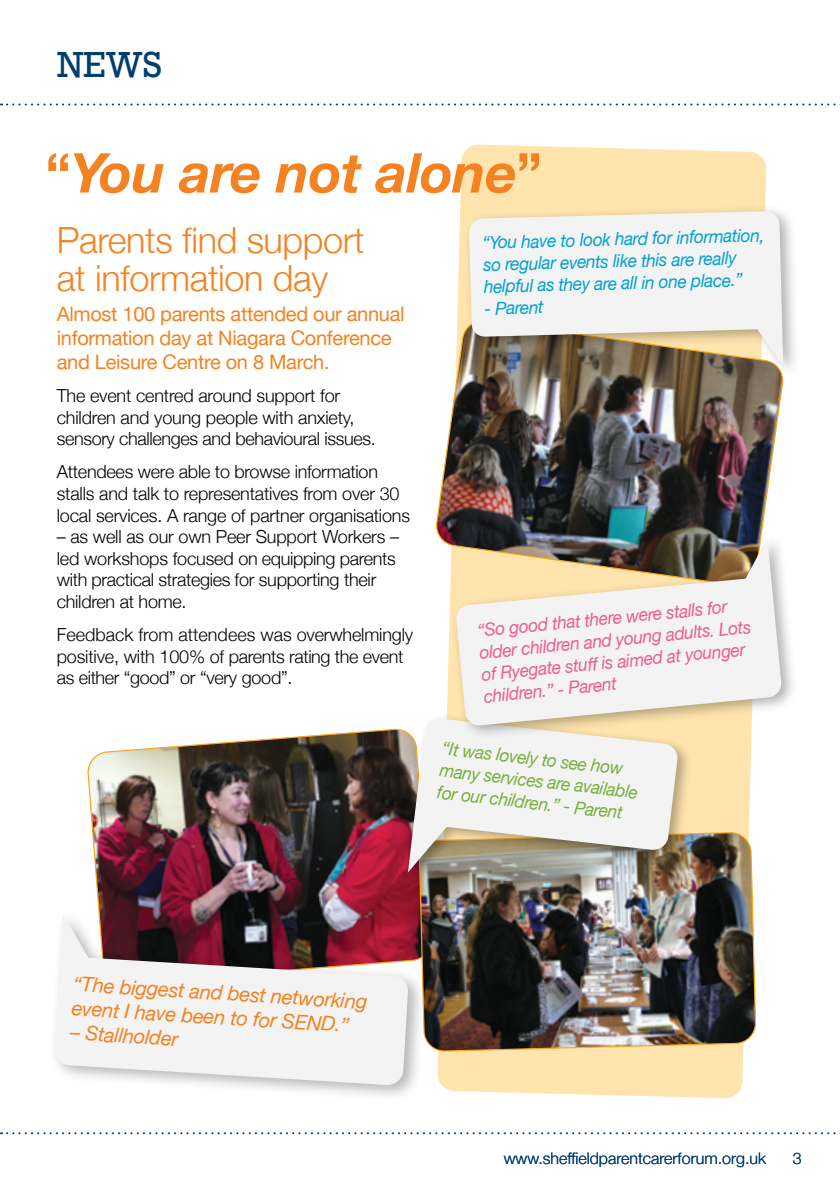
<style>
.page{position:relative;width:840px;height:1191px;background:#fff}
.page>*{position:absolute;margin:0;border:0;box-sizing:border-box;transform-origin:0 0}
.t1{font:italic 700 55px "Helvetica Neue";letter-spacing:-.01em;color:#f58220}
.t2{font:300 36px/38px "Helvetica Neue";letter-spacing:-.01em;color:#f58220}
.t3{font:34px "Rockwell";color:#003d71}
.t4{font:italic 20.2px/24.2px "Helvetica Neue";color:#f58220}
.t5{font:20px/24px "Helvetica Neue";letter-spacing:-.015em;color:#f58220}
.t6{font:300 18px/21.6px "Helvetica Neue";letter-spacing:-.01em;color:#000}
.t7{font:italic 18px/22.2px "Helvetica Neue";color:#f05b8e;scale:.96 1}
.t8{font:italic 18px/21.8px "Helvetica Neue";color:#00a1d0;scale:.96 1}
.t9{font:italic 18px/22px "Helvetica Neue";color:#74b13b;scale:.96 1}
.t10{font:300 16px "Helvetica Neue";color:#003d71}
.s1{font-style:normal}
</style>
<div class="page">
<svg style="left:437px;top:144px;width:329px;height:954px;fill:#ffe4ad"></svg>
<svg style="left:1px;top:1132px;width:839px;height:2px"></svg>
<svg style="left:1px;top:103px;width:839px;height:2px"></svg>
<img style="left:436px;top:320px;width:347px;height:266px">
<img style="left:87px;top:728px;width:332px;height:180px">
<img style="left:419px;top:832px;width:337px;height:219px">
<div style="left:463px;top:205px;width:336px;height:175px;background:#000;opacity:.3"></div>
<svg style="left:468px;top:211px;width:314px;height:155px;fill:#f3f3f4"></svg>
<div style="left:404px;top:712px;width:288px;height:172px;background:#000;opacity:.3"></div>
<svg style="left:408px;top:717px;width:270px;height:155px;fill:#f3f3f4"></svg>
<div style="left:451px;top:532px;width:346px;height:208px;background:#000;opacity:.3"></div>
<svg style="left:455px;top:538px;width:326px;height:188px;fill:#f3f3f4"></svg>
<div style="left:48px;top:908px;width:378px;height:194px;background:#000;opacity:.3"></div>
<svg style="left:54px;top:914px;width:354px;height:171px;fill:#f3f3f4"></svg>
<h3 class="t3" style="left:57px;top:44px;width:107px">NEWS</h3>
<h1 class="t1" style="left:45px;top:130px;width:498px"><span class="s1">“</span>You are not alone<span class="s1">”</span></h1>
<h2 class="t2" style="left:57px;top:219px;width:309px">Parents find support at information day</h2>
<p class="t5" style="left:57px;top:303px;width:349px">Almost 100 parents attended our annual information day at Niagara Conference and Leisure Centre on 8 March.</p>
<p class="t6" style="left:57px;top:383px;width:320px">The event centred around support for children and young people with anxiety, sensory challenges and behavioural issues.</p>
<p class="t6" style="left:57px;top:460px;width:354px">Attendees were able to browse information stalls and talk to representatives from over 30 local services. A range of partner organisations</p>
<p class="t6" style="left:57px;top:524px;width:343px">– as well as our own Peer Support Workers – led workshops focused on equipping parents with practical strategies for supporting their children at home.</p>
<p class="t6" style="left:57px;top:622px;width:358px">Feedback from attendees was overwhelmingly positive, with 100% of parents rating the event as either “good” or “very good”.</p>
<p class="t8" style="left:482px;top:234px;width:295px;rotate:-2deg">“You have to look hard for information, so regular events like this are really helpful as they are all in one place.”</p>
<p class="t8" style="left:484px;top:299px;width:63px;rotate:-2deg">- Parent</p>
<p class="t7" style="left:476px;top:619px;width:285px;rotate:-5deg">“So good that there were stalls for older children and young adults. Lots of Ryegate stuff is aimed at younger children.” - Parent</p>
<p class="t9" style="left:443px;top:737px;width:209px;rotate:7deg">“It was lovely to see how many services are available for our children.” - Parent</p>
<p class="t4" style="left:74px;top:974px;width:296px;rotate:3deg">“The biggest and best networking event I have been to for SEND.”</p>
<p class="t4" style="left:71px;top:1021px;width:110px;rotate:3deg">– Stallholder</p>
<p class="t10" style="left:503px;top:1145px;width:264px">www.sheffieldparentcarerforum.org.uk</p>
<p class="t10" style="left:792px;top:1145px;width:10px">3</p>
</div>
